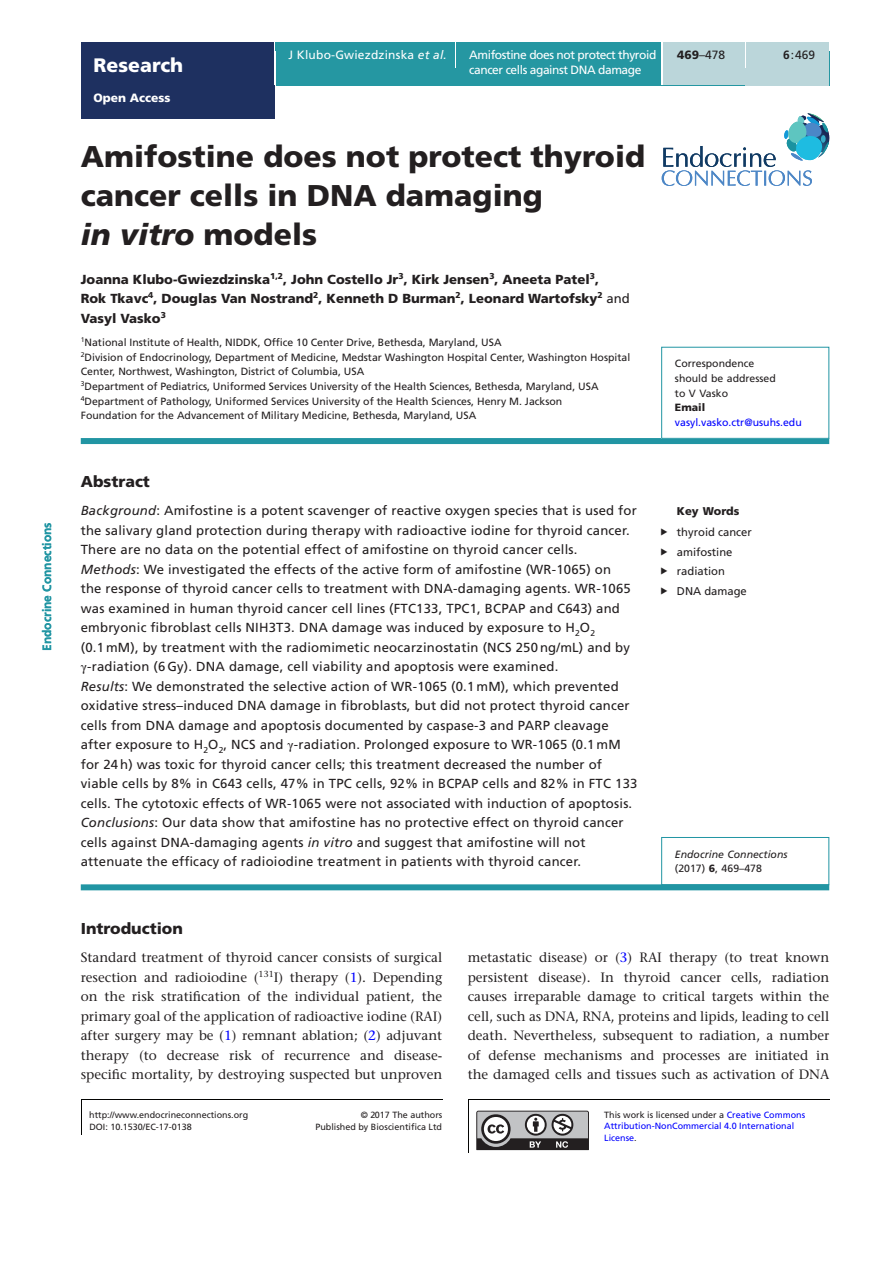
<style>
.page{position:relative;width:893px;height:1263px;background:#fff}
.page>*{position:absolute;margin:0;border:0;box-sizing:border-box;transform-origin:0 0}
.CT{font:900 30px/39px "Frutiger LT Std";color:#231f20}
.AT{font:900 19.5px "Frutiger LT Std";color:#fff}
.H1_Rule{font:900 15.75px "Frutiger LT Std";color:#231f20}
.ABS_H{font:900 15.75px "Frutiger LT Std";color:#231f20}
.TXT{font:500 13.5px/19.5px "Stone Serif Std";color:#231f20;text-align:justify}
.ABS_TXT{font:13.2px/19.5px "Frutiger LT Std";letter-spacing:.015em;color:#231f20}
.AU{font:900 13.2px/19.5px "Frutiger LT Std";color:#231f20}
.Article_Title{font:12px "Frutiger LT Std";letter-spacing:-.035em;color:#fff}
.TXT-2{font:12px "Frutiger LT Std";letter-spacing:-.235em;color:#fff}
.Author_Name{font:12px "Frutiger LT Std";letter-spacing:.015em;color:#fff}
.TXT-3{font:12px "Frutiger LT Std";color:#231f20}
.t1{font:700 12px "Frutiger LT Std";color:#2195a3}
.AT-2{font:900 12px "Frutiger LT Std";color:#fff}
.t2{font:11.25px "Frutiger LT Std";color:#231f20}
.Keywords_Head{font:900 11.25px "Frutiger LT Std";color:#231f20}
.Address{font:10.5px/14.7px "Frutiger LT Std";color:#231f20}
.Corres{font:10.5px "Frutiger LT Std";color:#231f20}
.Corres-2{font:10.5px "Frutiger LT Std";color:#00f}
.Corres-3{font:italic 10.5px "Frutiger LT Std";color:#231f20}
.Corres-4{font:900 10.5px "Frutiger LT Std";color:#231f20}
.TXT-4{font:9px/11.9px "Frutiger LT Std";color:#231f20;text-align:right}
.t3{font:9px/11.2px "Frutiger LT Std";color:#00f}
.s1{font-style:italic}
.s2{font-weight:900}
.s3{font-weight:700}
.s4{font-weight:400}
.s5{font-family:"STIX General"}
.s6{color:#00f}
.s7{color:#231f20}
</style>
<div class="page">
<svg style="left:476px;top:1111px;width:113px;height:39px;background:#8a898a"></svg>
<hr style="left:81px;top:1099px;width:1px;height:36px;background:#040503">
<hr style="left:468px;top:1099px;width:1px;height:54px;background:#040503">
<hr style="left:81px;top:1099px;width:361px;height:1px;background:#040503">
<hr style="left:468px;top:1099px;width:361px;height:1px;background:#040503">
<div style="left:81px;top:438px;width:748px;height:6px;background:#2195a3"></div>
<div style="left:81px;top:884px;width:748px;height:6px;background:#2195a3"></div>
<div style="left:661px;top:347px;width:168px;height:92px;border:1px solid #2195a3"></div>
<div style="left:661px;top:837px;width:168px;height:48px;border:1px solid #2195a3"></div>
<div style="left:81px;top:43px;width:193px;height:76px;background:#1e3060"></div>
<div style="left:276px;top:51px;width:553px;height:34px;background:#2597a2"></div>
<div style="left:276px;top:43px;width:179px;height:8px;background:#2597a2"></div>
<svg style="left:455px;top:51px;width:1px;height:17px"></svg>
<div style="left:456px;top:43px;width:205px;height:42px;background:#2597a2"></div>
<hr style="left:661px;top:43px;width:2px;height:42px;background:#fff">
<div style="left:663px;top:43px;width:82px;height:42px;background:#bbd6da"></div>
<div style="left:745px;top:68px;width:84px;height:17px;background:#bbd6da"></div>
<hr style="left:745px;top:43px;width:2px;height:25px;background:#fff">
<div style="left:747px;top:43px;width:82px;height:25px;background:#bbd6da"></div>
<svg style="left:662px;top:113px;width:167px;height:73px"></svg>
<p class="t1" style="left:40px;top:651px;width:130px;rotate:-90deg">Endocrine Connections</p>
<p class="AT" style="left:94px;top:54px;width:91px">Research</p>
<p class="AT-2" style="left:94px;top:91px;width:79px">Open Access</p>
<p class="Author_Name" style="left:289px;top:48px;width:160px">J Klubo-Gwiezdzinska <span class="s1">et al.</span></p>
<p class="Article_Title" style="left:469px;top:48px;width:189px">Amifostine does not protect thyroid</p>
<p class="TXT-3" style="left:677px;top:48px;width:50px"><span class="s2">469</span>–478</p>
<p class="Article_Title" style="left:469px;top:63px;width:174px">cancer cells against DNA damage</p>
<p class="TXT-2" style="left:475px;top:48px;width:174px">mifostinedoesotprotecthyroidcancercelsagainstDNA damage</p>
<p class="TXT-3" style="left:708px;top:48px;width:18px"><span class="s3">6</span>:7</p>
<p class="TXT-3" style="left:762px;top:48px;width:50px"><span class="s2">469</span>–478</p>
<p class="TXT-3" style="left:783px;top:48px;width:33px"><span class="s3">6</span>:469</p>
<p class="CT" style="left:81px;top:136px;width:566px">Amifostine does not protect thyroid cancer cells in DNA damaging<br><span class="s1">in vitro</span> models</p>
<p class="AU" style="left:81px;top:269px;width:551px">Joanna Klubo-Gwiezdzinska<sup>1,2</sup>, John Costello Jr<sup>3</sup>, Kirk Jensen<sup>3</sup>, Aneeta Patel<sup>3</sup>,<br>Rok Tkavc<sup>4</sup>, Douglas Van Nostrand<sup>2</sup>, Kenneth D Burman<sup>2</sup>, Leonard Wartofsky<sup>2</sup> <span class="s4">and<br></span>Vasyl Vasko<sup>3</sup></p>
<p class="Address" style="left:81px;top:335px;width:422px"><sup>1</sup>National Institute of Health, NIDDK, Office 10 Center Drive, Bethesda, Maryland, USA</p>
<p class="Address" style="left:81px;top:350px;width:551px"><sup>2</sup>Division of Endocrinology, Department of Medicine, Medstar Washington Hospital Center, Washington Hospital<br>Center, Northwest, Washington, District of Columbia, USA</p>
<p class="Address" style="left:81px;top:379px;width:519px"><sup>3</sup>Department of Pediatrics, Uniformed Services University of the Health Sciences, Bethesda, Maryland, USA</p>
<p class="Address" style="left:81px;top:394px;width:483px"><sup>4</sup>Department of Pathology, Uniformed Services University of the Health Sciences, Henry M. Jackson<br>Foundation for the Advancement of Military Medicine, Bethesda, Maryland, USA</p>
<p class="ABS_H" style="left:81px;top:472px;width:71px">Abstract</p>
<p class="ABS_TXT" style="left:81px;top:501px;width:558px"><span class="s1">Background</span>: Amifostine is a potent scavenger of reactive oxygen species that is used for the salivary gland protection during therapy with radioactive iodine for thyroid cancer.<br>There are no data on the potential effect of amifostine on thyroid cancer cells.</p>
<p class="ABS_TXT" style="left:81px;top:559px;width:552px"><span class="s1">Methods</span>: We investigated the effects of the active form of amifostine (WR-1065) on the response of thyroid cancer cells to treatment with DNA-damaging agents. WR-1065 was examined in human thyroid cancer cell lines (FTC133, TPC1, BCPAP and C643) and embryonic fibroblast cells NIH3T3. DNA damage was induced by exposure to H<sub>2</sub>O<sub>2<br></sub>(0.1 mM), by treatment with the radiomimetic neocarzinostatin (NCS 250 ng/mL) and by <span class="s5">γ</span>-radiation (6 Gy). DNA damage, cell viability and apoptosis were examined.</p>
<p class="ABS_TXT" style="left:81px;top:676px;width:558px"><span class="s1">Results</span>: We demonstrated the selective action of WR-1065 (0.1 mM), which prevented oxidative stress–induced DNA damage in fibroblasts, but did not protect thyroid cancer cells from DNA damage and apoptosis documented by caspase-3 and PARP cleavage after exposure to H<sub>2</sub>O<sub>2</sub>, NCS and <span class="s5">γ</span>-radiation. Prolonged exposure to WR-1065 (0.1 mM for 24 h) was toxic for thyroid cancer cells; this treatment decreased the number of viable cells by 8% in C643 cells, 47% in TPC cells, 92% in BCPAP cells and 82% in FTC 133 cells. The cytotoxic effects of WR-1065 were not associated with induction of apoptosis.</p>
<p class="ABS_TXT" style="left:81px;top:813px;width:544px"><span class="s1">Conclusions</span>: Our data show that amifostine has no protective effect on thyroid cancer cells against DNA-damaging agents <span class="s1">in vitro</span> and suggest that amifostine will not attenuate the efficacy of radioiodine treatment in patients with thyroid cancer.</p>
<p class="Corres" style="left:675px;top:358px;width:81px">Correspondence</p>
<p class="Corres" style="left:675px;top:372px;width:102px">should be addressed</p>
<p class="Corres" style="left:675px;top:387px;width:55px">to V Vasko</p>
<p class="Corres-4" style="left:675px;top:401px;width:32px">Email</p>
<p class="Corres-2" style="left:675px;top:416px;width:128px">vasyl.vasko.ctr@usuhs.edu</p>
<p class="Keywords_Head" style="left:677px;top:505px;width:64px">Key Words</p>
<p class="t2" style="left:677px;top:526px;width:77px">thyroid cancer</p>
<p class="t2" style="left:677px;top:545px;width:57px">amifostine</p>
<p class="t2" style="left:677px;top:565px;width:50px">radiation</p>
<p class="t2" style="left:677px;top:584px;width:72px">DNA damage</p>
<p class="Corres-3" style="left:675px;top:848px;width:114px">Endocrine Connections</p>
<p class="Corres" style="left:675px;top:862px;width:88px">(2017) <span class="s2">6</span>, 469–478</p>
<p class="H1_Rule" style="left:81px;top:919px;width:104px">Introduction</p>
<p class="TXT" style="left:81px;top:948px;width:363px">Standard treatment of thyroid cancer consists of surgical resection and radioiodine (<sup>131</sup>I) therapy (<span class="s6">1</span>). Depending on the risk stratification of the individual patient, the primary goal of the application of radioactive iodine (RAI) after surgery may be (<span class="s6">1</span>) remnant ablation; (<span class="s6">2</span>) adjuvant therapy (to decrease risk of recurrence and disease&shy;specific mortality, by destroying suspected but unproven</p>
<p class="TXT" style="left:468px;top:948px;width:363px">metastatic disease) or (<span class="s6">3</span>) RAI therapy (to treat known persistent disease). In thyroid cancer cells, radiation causes irreparable damage to critical targets within the cell, such as DNA, RNA, proteins and lipids, leading to cell death. Nevertheless, subsequent to radiation, a number of defense mechanisms and processes are initiated in the damaged cells and tissues such as activation of DNA</p>
<p class="TXT-4" style="left:89px;top:1109px;width:161px">http://www.endocrineconnections.org</p>
<p class="TXT-4" style="left:315px;top:1109px;width:128px">© 2017 The authors<br>Published by Bioscientifica Ltd</p>
<p class="TXT-4" style="left:89px;top:1121px;width:104px">DOI: 10.1530/EC-17-0138</p>
<p class="t3" style="left:604px;top:1109px;width:203px"><span class="s7">This work is licensed under a</span> Creative Commons<br>Attribution-NonCommercial 4.0 International<br>License<span class="s7">.</span></p>
</div>
